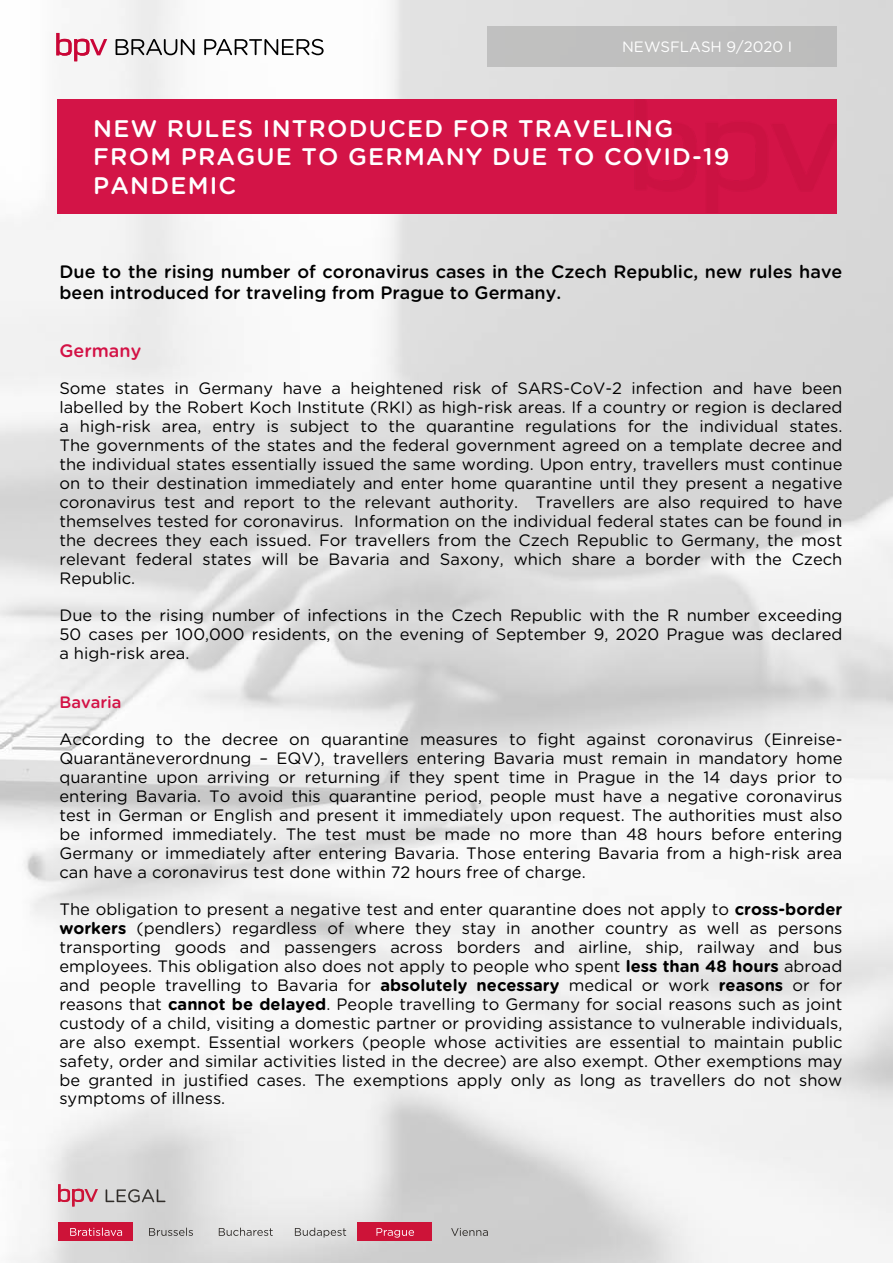
<style>
.page{position:relative;width:893px;height:1263px;background:#fff}
.page>*{position:absolute;margin:0;border:0;box-sizing:border-box;transform-origin:0 0}
.t1{font:500 24px/28.8px "Gotham Rounded";letter-spacing:.05em;color:#fff}
.t2{font:500 18px/20.7px "Gotham Rounded";color:#000}
.t3{font:500 18px "Gotham Rounded";color:#d31145}
.t4{font:16.5px/19px "Gotham Rounded";color:#000;text-align:justify}
.t5{font:500 16.5px "Gotham Rounded";color:#d31145}
.t6{font:15px "Gotham Rounded";color:#fff}
.s1{font-weight:700}
</style>
<div class="page">
<img style="left:0;top:0;width:893px;height:1263px">
<div style="left:488px;top:26px;width:349px;height:41px;background:#bfbfbe"></div>
<div style="left:57px;top:100px;width:779px;height:114px;background:#d31447"></div>
<div style="left:58px;top:1222px;width:75px;height:18px;background:#cd1338"></div>
<svg style="left:58px;top:1184px;width:40px;height:22px"></svg>
<svg style="left:106px;top:1189px;width:59px;height:13px"></svg>
<svg style="left:70px;top:1227px;width:52px;height:9px"></svg>
<svg style="left:149px;top:1227px;width:44px;height:9px"></svg>
<svg style="left:219px;top:1227px;width:54px;height:9px"></svg>
<svg style="left:295px;top:1227px;width:51px;height:11px"></svg>
<div style="left:357px;top:1222px;width:75px;height:18px;background:#cd1338"></div>
<svg style="left:376px;top:1228px;width:38px;height:9px"></svg>
<svg style="left:451px;top:1228px;width:37px;height:8px"></svg>
<svg style="left:116px;top:39px;width:79px;height:16px"></svg>
<svg style="left:204px;top:39px;width:120px;height:16px"></svg>
<svg style="left:56px;top:33px;width:51px;height:28px"></svg>
<p class="t6" style="left:622px;top:37px;width:172px">NEWSFLASH 9/2020 I</p>
<h1 class="t1" style="left:93px;top:113px;width:638px">NEW RULES INTRODUCED FOR TRAVELING<br>FROM PRAGUE TO GERMANY DUE TO COVID-19<br>PANDEMIC</h1>
<p class="t2" style="left:59px;top:260px;width:784px">Due to the rising number of coronavirus cases in the Czech Republic, new rules have been introduced for traveling from Prague to Germany.</p>
<p class="t3" style="left:59px;top:337px;width:83px">Germany</p>
<p class="t4" style="left:59px;top:378px;width:784px">Some states in Germany have a heightened risk of SARS-CoV-2 infection and have been labelled by the Robert Koch Institute (RKI) as high-risk areas. If a country or region is declared a high-risk area, entry is subject to the quarantine regulations for the individual states.<br>The governments of the states and the federal government agreed on a template decree and the individual states essentially issued the same wording. Upon entry, travellers must continue on to their destination immediately and enter home quarantine until they present a negative coronavirus test and report to the relevant authority. Travellers are also required to have themselves tested for coronavirus. Information on the individual federal states can be found in the decrees they each issued. For travellers from the Czech Republic to Germany, the most relevant federal states will be Bavaria and Saxony, which share a border with the Czech Republic.</p>
<p class="t4" style="left:59px;top:605px;width:784px">Due to the rising number of infections in the Czech Republic with the R number exceeding 50 cases per 100,000 residents, on the evening of September 9, 2020 Prague was declared a high-risk area.</p>
<p class="t5" style="left:59px;top:690px;width:64px">Bavaria</p>
<p class="t4" style="left:59px;top:729px;width:784px">According to the decree on quarantine measures to fight against coronavirus (Einreise-Quarantäneverordnung – EQV), travellers entering Bavaria must remain in mandatory home quarantine upon arriving or returning if they spent time in Prague in the 14 days prior to entering Bavaria. To avoid this quarantine period, people must have a negative coronavirus test in German or English and present it immediately upon request. The authorities must also be informed immediately. The test must be made no more than 48 hours before entering Germany or immediately after entering Bavaria. Those entering Bavaria from a high-risk area can have a coronavirus test done within 72 hours free of charge.</p>
<p class="t4" style="left:59px;top:898px;width:784px">The obligation to present a negative test and enter quarantine does not apply to <span class="s1">cross-border workers</span> (pendlers) regardless of where they stay in another country as well as persons transporting goods and passengers across borders and airline, ship, railway and bus employees. This obligation also does not apply to people who spent <span class="s1">less than 48 hours</span> abroad and people travelling to Bavaria for <span class="s1">absolutely necessary</span> medical or work <span class="s1">reasons</span> or for reasons that <span class="s1">cannot be delayed</span>. People travelling to Germany for social reasons such as joint custody of a child, visiting a domestic partner or providing assistance to vulnerable individuals, are also exempt. Essential workers (people whose activities are essential to maintain public safety, order and similar activities listed in the decree) are also exempt. Other exemptions may be granted in justified cases. The exemptions apply only as long as travellers do not show symptoms of illness.</p>
</div>
